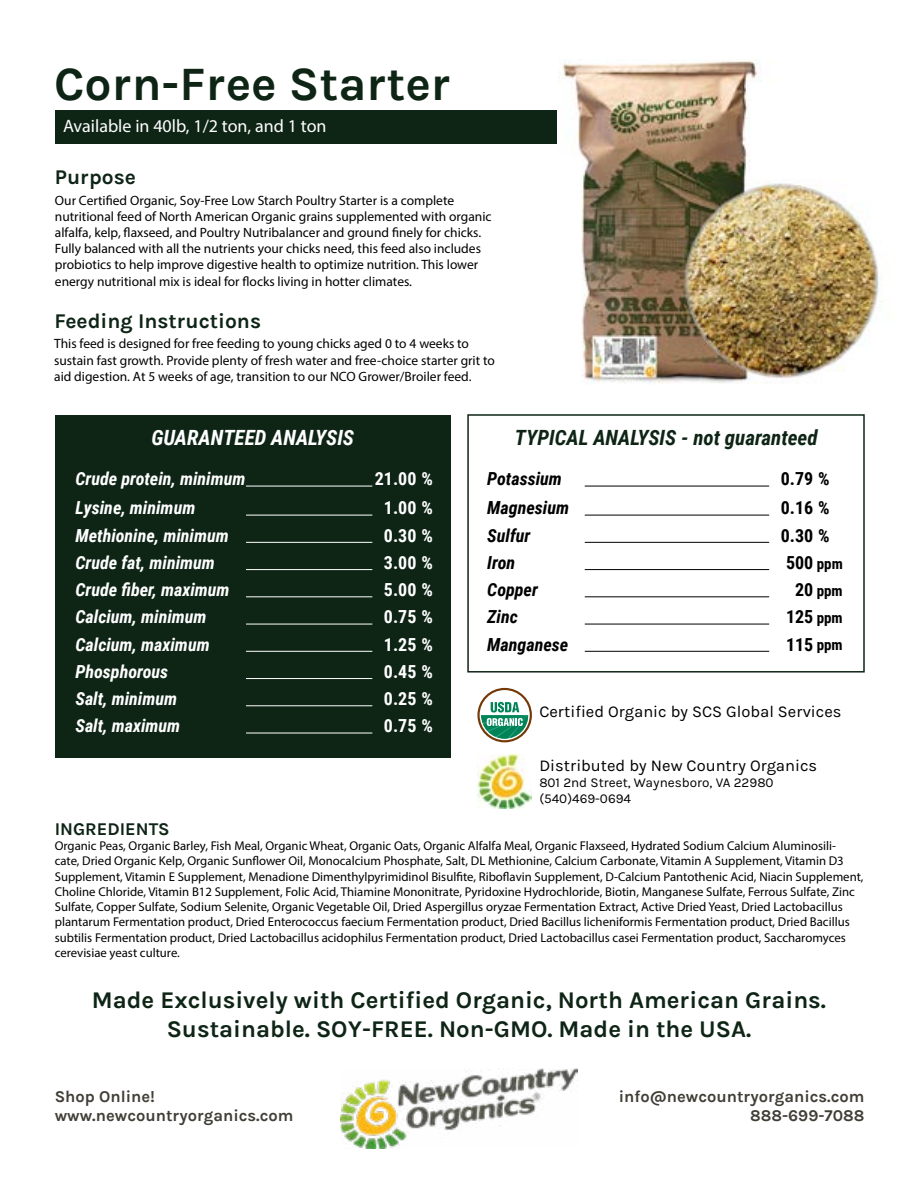
<style>
.page{position:relative;width:918px;height:1188px;background:#fff}
.page>*{position:absolute;margin:0;border:0;box-sizing:border-box;transform-origin:0 0}
.t1{font:700 48px "Karla";color:#0e2516}
.t2{font:700 24px/28.8px "Karla";color:#0e2516;text-align:center}
.t3{font:italic 700 21px "Roboto Condensed";color:#0e2516}
.t4{font:700 21px "Karla";color:#0e2516}
.t5{font:italic 700 21px "Roboto Condensed";color:#fff}
.t6{font:italic 700 18px "Roboto Condensed";color:#fff}
.t7{font:700 18px "Roboto Condensed";color:#fff}
.t8{font:italic 700 18px "Roboto Condensed";color:#000}
.t9{font:18px "Myriad Pro";color:#fff}
.t10{font:700 18px "Roboto Condensed";color:#000}
.t11{font:700 18px "Karla";color:#0e2516}
.t12{font:700 16.5px/19.8px "Karla";color:#413e36;text-align:right}
.t13{font:16.5px "Karla";color:#000}
.t14{font:700 15px/27.3px "Roboto Condensed";color:#000;text-align:justify}
.t15{font:13.5px/16.2px "Myriad Pro";color:#000}
.t16{font:13.5px/16.2px "Karla";color:#000}
.t17{font:12.75px/15.3px "Myriad Pro";color:#000}
.s1{font-size:15px}
</style>
<div class="page">
<img style="left:559px;top:60px;width:324px;height:323px">
<div style="left:55px;top:111px;width:502px;height:33px;background:#0e2516"></div>
<div style="left:55px;top:415px;width:396px;height:342px;background:#0e2516"></div>
<div style="left:467px;top:414px;width:398px;height:259px;background:#fff;border:2px solid #0e2516"></div>
<div style="left:477px;top:688px;width:55px;height:54px;border:2px solid #733907;border-radius:50%"></div>
<svg style="left:481px;top:702px;width:47px;height:37px"></svg>
<img style="left:341px;top:1068px;width:236px;height:81px">
<hr style="left:246px;top:486px;width:126px;height:1px;background:#fff">
<hr style="left:246px;top:515px;width:126px;height:1px;background:#fff">
<hr style="left:246px;top:542px;width:126px;height:1px;background:#fff">
<hr style="left:246px;top:569px;width:126px;height:1px;background:#fff">
<hr style="left:246px;top:596px;width:126px;height:1px;background:#fff">
<hr style="left:246px;top:624px;width:126px;height:1px;background:#fff">
<hr style="left:246px;top:651px;width:126px;height:1px;background:#fff">
<hr style="left:246px;top:678px;width:126px;height:1px;background:#fff">
<hr style="left:246px;top:705px;width:126px;height:1px;background:#fff">
<hr style="left:246px;top:733px;width:126px;height:1px;background:#fff">
<hr style="left:585px;top:486px;width:184px;height:1px;background:#000">
<hr style="left:585px;top:515px;width:184px;height:1px;background:#000">
<hr style="left:585px;top:542px;width:184px;height:1px;background:#000">
<hr style="left:585px;top:569px;width:184px;height:1px;background:#000">
<hr style="left:585px;top:596px;width:184px;height:1px;background:#000">
<hr style="left:585px;top:624px;width:184px;height:1px;background:#000">
<hr style="left:585px;top:651px;width:184px;height:1px;background:#000">
<img style="left:477px;top:754px;width:55px;height:55px">
<h1 class="t1" style="left:54px;top:56px;width:398px">Corn-Free Starter</h1>
<h3 class="t9" style="left:63px;top:115px;width:265px">Available in 40lb, 1/2 ton, and 1 ton</h3>
<h3 class="t4" style="left:55px;top:165px;width:82px">Purpose</h3>
<p class="t15" style="left:55px;top:192px;width:438px">Our Certified Organic, Soy-Free Low Starch Poultry Starter is a complete nutritional feed of North American Organic grains supplemented with organic alfalfa, kelp, flaxseed, and Poultry Nutribalancer and ground finely for chicks.<br>Fully balanced with all the nutrients your chicks need, this feed also includes probiotics to help improve digestive health to optimize nutrition. This lower energy nutritional mix is ideal for flocks living in hotter climates.</p>
<h3 class="t4" style="left:55px;top:309px;width:208px">Feeding Instructions</h3>
<p class="t15" style="left:54px;top:336px;width:442px">This feed is designed for free feeding to young chicks aged 0 to 4 weeks to sustain fast growth. Provide plenty of fresh water and free-choice starter grit to aid digestion. At 5 weeks of age, transition to our NCO Grower/Broiler feed.</p>
<h3 class="t5" style="left:151px;top:423px;width:204px">GUARANTEED ANALYSIS</h3>
<h3 class="t3" style="left:515px;top:423px;width:304px">TYPICAL ANALYSIS - not guaranteed</h3>
<h3 class="t6" style="left:75px;top:466px;width:171px">Crude protein, minimum</h3>
<h3 class="t7" style="left:375px;top:466px;width:60px">21.00 %</h3>
<h3 class="t6" style="left:75px;top:495px;width:121px">Lysine, minimum</h3>
<h3 class="t7" style="left:384px;top:495px;width:51px">1.00 %</h3>
<h3 class="t6" style="left:75px;top:523px;width:155px">Methionine, minimum</h3>
<h3 class="t7" style="left:384px;top:523px;width:51px">0.30 %</h3>
<h3 class="t6" style="left:75px;top:550px;width:141px">Crude fat, minimum</h3>
<h3 class="t7" style="left:384px;top:550px;width:51px">3.00 %</h3>
<h3 class="t6" style="left:75px;top:577px;width:156px">Crude fiber, maximum</h3>
<h3 class="t7" style="left:384px;top:577px;width:51px">5.00 %</h3>
<h3 class="t6" style="left:75px;top:604px;width:133px">Calcium, minimum</h3>
<h3 class="t7" style="left:384px;top:604px;width:51px">0.75 %</h3>
<h3 class="t6" style="left:75px;top:632px;width:136px">Calcium, maximum</h3>
<h3 class="t7" style="left:384px;top:632px;width:51px">1.25 %</h3>
<h3 class="t6" style="left:75px;top:659px;width:94px">Phosphorous</h3>
<h3 class="t7" style="left:384px;top:659px;width:51px">0.45 %</h3>
<h3 class="t6" style="left:75px;top:686px;width:103px">Salt, minimum</h3>
<h3 class="t7" style="left:384px;top:686px;width:51px">0.25 %</h3>
<h3 class="t6" style="left:75px;top:713px;width:106px">Salt, maximum</h3>
<h3 class="t7" style="left:384px;top:713px;width:51px">0.75 %</h3>
<h3 class="t8" style="left:487px;top:466px;width:76px">Potassium</h3>
<h3 class="t10" style="left:781px;top:466px;width:51px">0.79 %</h3>
<h3 class="t8" style="left:487px;top:495px;width:83px">Magnesium</h3>
<h3 class="t10" style="left:781px;top:495px;width:51px">0.16 %</h3>
<h3 class="t8" style="left:487px;top:523px;width:45px">Sulfur</h3>
<h3 class="t10" style="left:781px;top:523px;width:51px">0.30 %</h3>
<h3 class="t8" style="left:487px;top:550px;width:29px">Iron</h3>
<h3 class="t10" style="left:786px;top:550px;width:58px">500 <span class="s1">ppm</span></h3>
<h3 class="t8" style="left:487px;top:577px;width:52px">Copper</h3>
<h3 class="t10" style="left:795px;top:577px;width:20px">20</h3>
<h3 class="t8" style="left:487px;top:604px;width:32px">Zinc</h3>
<h3 class="t10" style="left:786px;top:604px;width:29px">125</h3>
<h3 class="t8" style="left:487px;top:632px;width:83px">Manganese</h3>
<h3 class="t10" style="left:786px;top:632px;width:29px">115</h3>
<p class="t14" style="left:817px;top:576px;width:27px">ppm ppm ppm</p>
<p class="t13" style="left:539px;top:702px;width:304px">Certified Organic by SCS Global Services</p>
<p class="t13" style="left:539px;top:756px;width:279px">Distributed by New Country Organics</p>
<p class="t16" style="left:539px;top:775px;width:236px">801 2nd Street, Waynesboro, VA 22980 (540)469-0694</p>
<h3 class="t11" style="left:55px;top:818px;width:117px">INGREDIENTS</h3>
<p class="t17" style="left:55px;top:838px;width:810px">Organic Peas, Organic Barley, Fish Meal, Organic Wheat, Organic Oats, Organic Alfalfa Meal, Organic Flaxseed, Hydrated Sodium Calcium Aluminosili&shy;cate, Dried Organic Kelp, Organic Sunflower Oil, Monocalcium Phosphate, Salt, DL Methionine, Calcium Carbonate, Vitamin A Supplement, Vitamin D3<br>Supplement, Vitamin E Supplement, Menadione Dimenthylpyrimidinol Bisulfite, Riboflavin Supplement, D-Calcium Pantothenic Acid, Niacin Supplement, Choline Chloride, Vitamin B12 Supplement, Folic Acid, Thiamine Mononitrate, Pyridoxine Hydrochloride, Biotin, Manganese Sulfate, Ferrous Sulfate, Zinc Sulfate, Copper Sulfate, Sodium Selenite, Organic Vegetable Oil, Dried Aspergillus oryzae Fermentation Extract, Active Dried Yeast, Dried Lactobacillus plantarum Fermentation product, Dried Enterococcus faecium Fermentation product, Dried Bacillus licheniformis Fermentation product, Dried Bacillus subtilis Fermentation product, Dried Lactobacillus acidophilus Fermentation product, Dried Lactobacillus casei Fermentation product, Saccharomyces cerevisiae yeast culture.</p>
<h2 class="t2" style="left:92px;top:986px;width:736px">Made Exclusively with Certified Organic, North American Grains.<br>Sustainable. SOY-FREE. Non-GMO. Made in the USA.</h2>
<p class="t12" style="left:55px;top:1086px;width:240px;text-align:left">Shop Online! www.newcountryorganics.com</p>
<p class="t12" style="left:619px;top:1086px;width:247px">info@newcountryorganics.com<br>888-699-7088</p>
</div>
